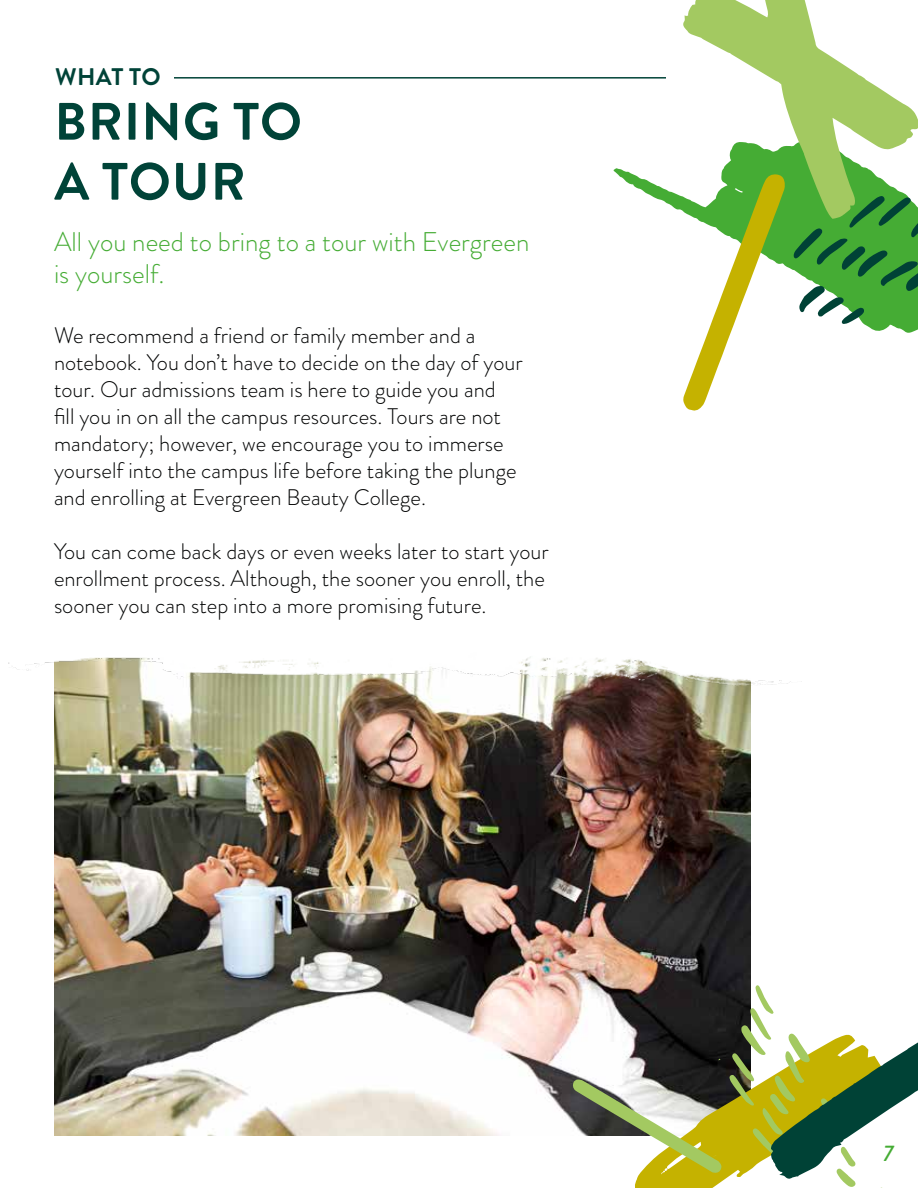
<style>
.page{position:relative;width:918px;height:1188px;background:#fff}
.page>*{position:absolute;margin:0;border:0;box-sizing:border-box;transform-origin:0 0}
.t1{font:700 52.5px/60px "Brandon Grotesque";letter-spacing:.02em;color:#004338}
.t2{font:300 27px/32.4px "Brandon Grotesque";color:#45ac34}
.t3{font:700 24px "Brandon Grotesque";letter-spacing:.015em;color:#004338}
.t4{font:300 22.5px/27px "Brandon Grotesque";color:#010202}
.t5{font:italic 500 22.5px "Brandon Grotesque";color:#45ac34}
</style>
<div class="page">
<img style="left:54px;top:704px;width:697px;height:432px">
<img style="left:9px;top:657px;width:782px;height:47px">
<svg style="left:572px;top:985px;width:346px;height:203px"></svg>
<hr style="left:174px;top:77px;width:492px;height:2px;background:#004338">
<svg style="left:614px;top:168px;width:304px;height:165px"></svg>
<svg style="left:683px;top:0;width:235px;height:219px"></svg>
<svg style="left:794px;top:196px;width:124px;height:128px;background:#4fa34a"></svg>
<svg style="left:683px;top:174px;width:102px;height:237px"></svg>
<p class="t3" style="left:55px;top:60px;width:107px">WHAT TO</p>
<h1 class="t1" style="left:54px;top:92px;width:249px">BRING TO<br>A TOUR</h1>
<p class="t2" style="left:54px;top:225px;width:477px">All you need to bring to a tour with Evergreen is yourself.</p>
<p class="t4" style="left:54px;top:322px;width:470px">We recommend a friend or family member and a notebook. You don’t have to decide on the day of your tour. Our admissions team is here to guide you and<br>fill you in on all the campus resources. Tours are not mandatory; however, we encourage you to immerse yourself into the campus life before taking the plunge and enrolling at Evergreen Beauty College.</p>
<p class="t4" style="left:54px;top:538px;width:496px">You can come back days or even weeks later to start your enrollment process. Although, the sooner you enroll, the sooner you can step into a more promising future.</p>
<p class="t5" style="left:884px;top:1138px;width:12px">7</p>
</div>
